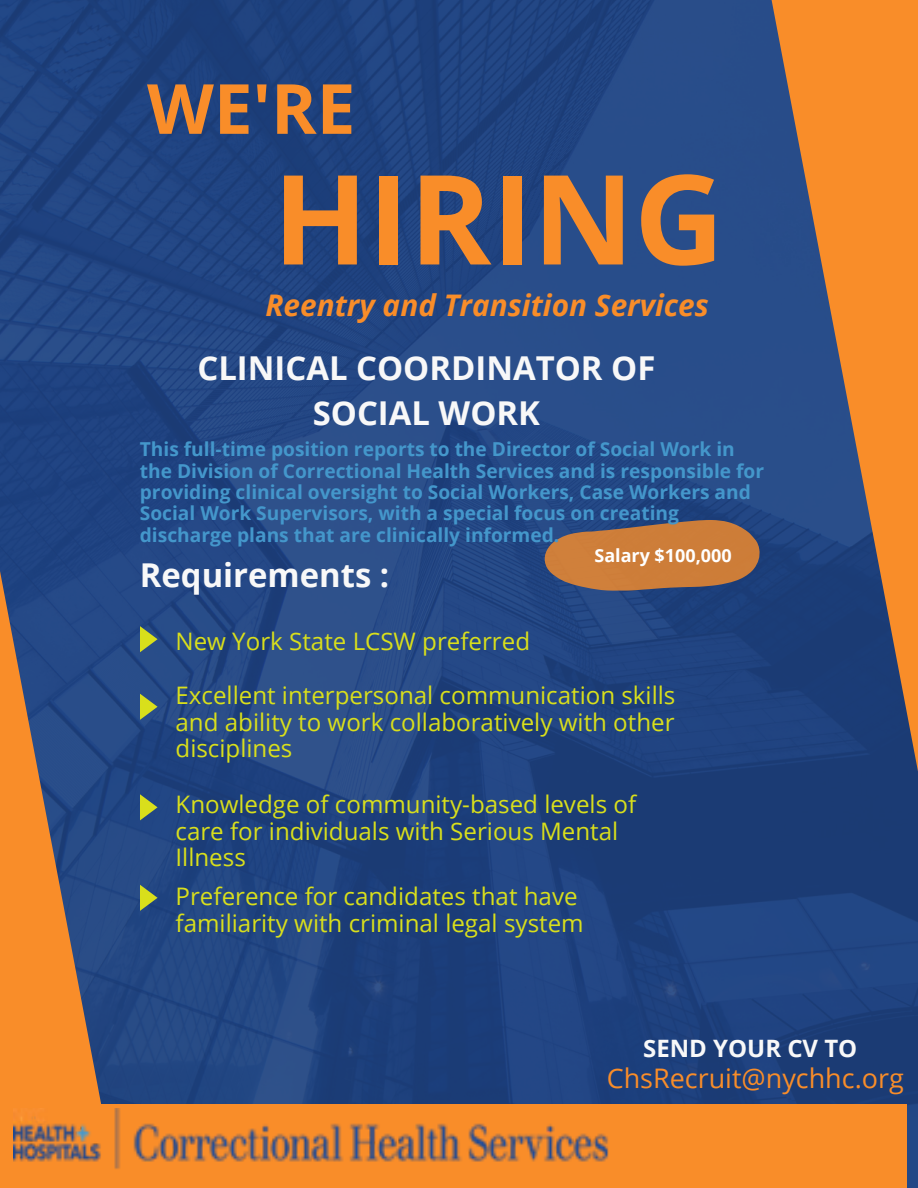
<style>
.page{position:relative;width:918px;height:1188px;background:#fff}
.page>*{position:absolute;margin:0;border:0;box-sizing:border-box;transform-origin:0 0}
.t1{font:700 124.5px "Open Sans";color:#f98d29}
.t2{font:700 69.15px "Open Sans";color:#f98d29}
.t3{font:700 32.85px/45px "Open Sans";color:#f8f8f8;text-align:center}
.t4{font:italic 700 29.85px "Open Sans";color:#f98d29}
.t5{font:27px "Open Sans";color:#f98d29}
.t6{font:24.15px/26.4px "Open Sans";color:#d9df1b}
.t7{font:700 24px "Open Sans";color:#f8f8f8}
.t8{font:700 19.2px/21.3px "Open Sans";color:#4497cb}
.t9{font:700 18px "Open Sans";color:#fff}
</style>
<div class="page">
<img style="left:0;top:0;width:918px;height:1188px">
<div style="left:21px;top:1104px;width:886px;height:84px;background:#f98d29"></div>
<svg style="left:140px;top:694px;width:18px;height:26px"></svg>
<svg style="left:140px;top:794px;width:18px;height:27px"></svg>
<svg style="left:140px;top:626px;width:18px;height:26px"></svg>
<svg style="left:764px;top:0;width:154px;height:824px;background:#816459"></svg>
<svg style="left:0;top:399px;width:131px;height:789px;background:#675c66"></svg>
<img style="left:13px;top:1109px;width:596px;height:60px">
<svg style="left:140px;top:885px;width:18px;height:26px"></svg>
<svg style="left:545px;top:520px;width:215px;height:71px;background:#a97147"></svg>
<p class="t2" style="left:147px;top:60px;width:210px">WE'RE</p>
<p class="t1" style="left:273px;top:132px;width:453px">HIRING</p>
<p class="t4" style="left:265px;top:284px;width:445px">Reentry and Transition Services</p>
<p class="t3" style="left:197px;top:345px;width:459px">CLINICAL COORDINATOR OF<br>SOCIAL WORK</p>
<p class="t8" style="left:140px;top:438px;width:626px">This full-time position reports to the Director of Social Work in the Division of Correctional Health Services and is responsible for providing clinical oversight to Social Workers, Case Workers and Social Work Supervisors, with a special focus on creating discharge plans that are clinically informed.</p>
<p class="t3" style="left:140px;top:552px;width:251px">Requirements :</p>
<p class="t9" style="left:594px;top:543px;width:139px">Salary $100,000</p>
<p class="t6" style="left:176px;top:627px;width:356px">New York State LCSW preferred</p>
<p class="t6" style="left:176px;top:682px;width:501px;text-align:justify">Excellent interpersonal communication skills and ability to work collaboratively with other disciplines</p>
<p class="t6" style="left:176px;top:791px;width:462px">Knowledge of community-based levels of care for individuals with Serious Mental<br>Illness</p>
<p class="t6" style="left:176px;top:882px;width:410px;line-height:27px">Preference for candidates that have familiarity with criminal legal system</p>
<p class="t7" style="left:643px;top:1031px;width:216px">SEND YOUR CV TO</p>
<p class="t5" style="left:607px;top:1059px;width:299px">ChsRecruit@nychhc.org</p>
</div>
